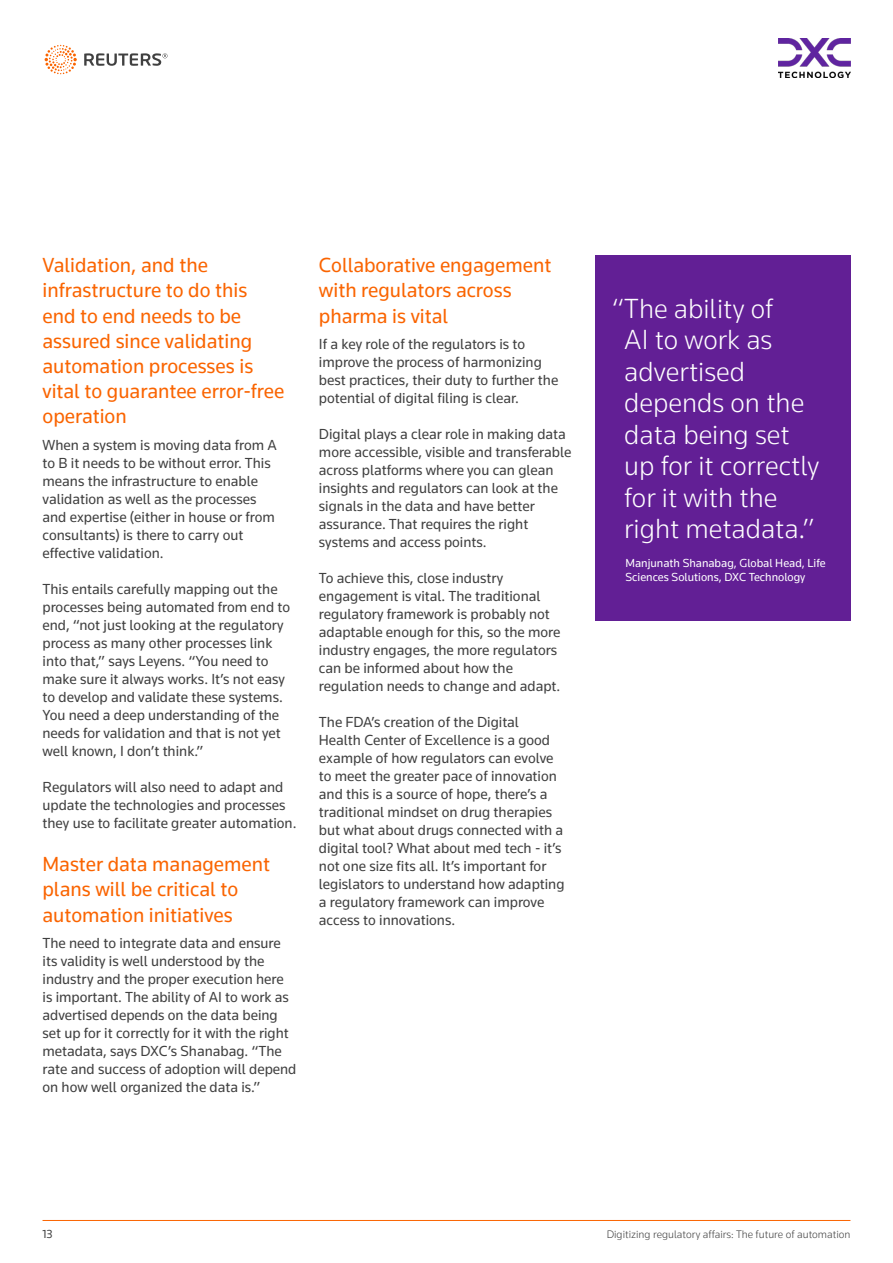
<style>
.page{position:relative;width:893px;height:1263px;background:#fff}
.page>*{position:absolute;margin:0;border:0;box-sizing:border-box;transform-origin:0 0}
.t1{font:300 28.5px/31.5px "Knowledge 2017";color:#fff}
.t2{font:21px/25.2px "Knowledge 2017";color:#fa6400}
.t3{font:15px/18px "Knowledge 2017";color:#404040}
.t4{font:12px/14.4px "Knowledge 2017";color:#fff}
.t5{font:12px "Knowledge 2017";color:#404040}
.t6{font:300 11.25px "Knowledge 2017";color:#404040}
</style>
<div class="page">
<svg style="left:84px;top:53px;width:83px;height:13px"></svg>
<svg style="left:45px;top:45px;width:32px;height:29px"></svg>
<hr style="left:43px;top:1220px;width:807px;height:1px;background:#fa6400">
<img style="left:779px;top:38px;width:71px;height:39px">
<div style="left:595px;top:256px;width:255px;height:365px;background:#621f95"></div>
<h2 class="t2" style="left:43px;top:252px;width:243px">Validation, and the infrastructure to do this end to end needs to be assured since validating automation processes is vital to guarantee error-free operation</h2>
<p class="t3" style="left:43px;top:436px;width:236px">When a system is moving data from A to B it needs to be without error. This means the infrastructure to enable validation as well as the processes and expertise (either in house or from consultants) is there to carry out effective validation.</p>
<p class="t3" style="left:43px;top:580px;width:249px">This entails carefully mapping out the processes being automated from end to end, “not just looking at the regulatory process as many other processes link into that,” says Leyens. “You need to make sure it always works. It’s not easy to develop and validate these systems.<br>You need a deep understanding of the needs for validation and that is not yet well known, I don’t think.”</p>
<p class="t3" style="left:43px;top:778px;width:255px">Regulators will also need to adapt and update the technologies and processes they use to facilitate greater automation.</p>
<h2 class="t2" style="left:43px;top:851px;width:229px">Master data management plans will be critical to automation initiatives</h2>
<p class="t3" style="left:43px;top:934px;width:255px">The need to integrate data and ensure its validity is well understood by the industry and the proper execution here is important. The ability of AI to work as advertised depends on the data being set up for it correctly for it with the right metadata, says DXC’s Shanabag. “The rate and success of adoption will depend on how well organized the data is.”</p>
<h2 class="t2" style="left:319px;top:252px;width:234px">Collaborative engagement with regulators across pharma is vital</h2>
<p class="t3" style="left:319px;top:335px;width:241px">If a key role of the regulators is to improve the process of harmonizing best practices, their duty to further the potential of digital filing is clear.</p>
<p class="t3" style="left:319px;top:425px;width:254px">Digital plays a clear role in making data more accessible, visible and transferable across platforms where you can glean insights and regulators can look at the signals in the data and have better assurance. That requires the right systems and access points.</p>
<p class="t3" style="left:319px;top:569px;width:243px">To achieve this, close industry engagement is vital. The traditional regulatory framework is probably not adaptable enough for this, so the more industry engages, the more regulators can be informed about how the regulation needs to change and adapt.</p>
<p class="t3" style="left:319px;top:713px;width:247px">The FDA’s creation of the Digital Health Center of Excellence is a good example of how regulators can evolve to meet the greater pace of innovation and this is a source of hope, there’s a traditional mindset on drug therapies but what about drugs connected with a digital tool? What about med tech - it’s not one size fits all. It’s important for legislators to understand how adapting a regulatory framework can improve access to innovations.</p>
<h1 class="t1" style="left:624px;top:292px;width:197px;text-indent:-12px">“The ability of<br>AI to work as advertised depends on the data being set up for it correctly for it with the right metadata.”</h1>
<p class="t4" style="left:625px;top:555px;width:202px">Manjunath Shanabag, Global Head, Life<br>Sciences Solutions, DXC Technology</p>
<p class="t5" style="left:43px;top:1227px;width:12px">13</p>
<p class="t6" style="left:607px;top:1227px;width:245px">Digitizing regulatory affairs: The future of automation</p>
</div>
